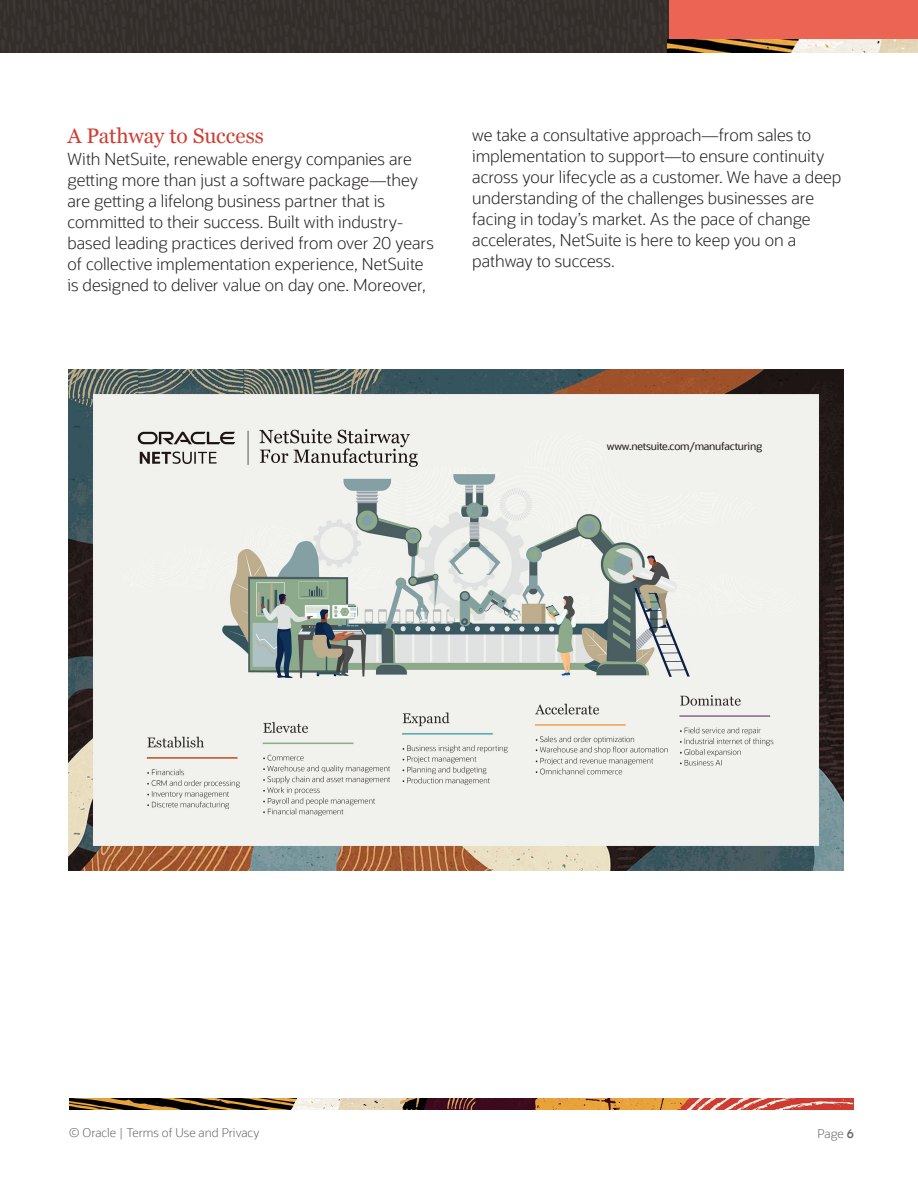
<style>
.page{position:relative;width:918px;height:1188px;background:#fff}
.page>*{position:absolute;margin:0;border:0;box-sizing:border-box;transform-origin:0 0}
.H2_Main_Body_Header{font:21px "Georgia";letter-spacing:-.005em;color:#d03d33}
.Main_Body_2016{font:300 16.5px/21px "Oracle Sans";letter-spacing:-.005em;color:#231f20}
.t1{font:300 12px "Oracle Sans";color:#666}
.H2_Main_Body_Header-2{font:10.5px "Oracle Sans";letter-spacing:-.025em;color:#1e1614}
.s1{font-weight:600}
</style>
<div class="page">
<div style="left:669px;top:0;width:249px;height:50px;background:#ec6554"></div>
<img style="left:0;top:0;width:669px;height:52px">
<img style="left:668px;top:39px;width:250px;height:13px">
<img style="left:70px;top:1099px;width:784px;height:10px">
<img style="left:69px;top:369px;width:775px;height:502px">
<div style="left:605px;top:441px;width:169px;height:13px;background:#f1f2ed"></div>
<p class="H2_Main_Body_Header" style="left:68px;top:120px;width:198px">A Pathway to Success</p>
<p class="Main_Body_2016" style="left:68px;top:149px;width:368px">With NetSuite, renewable energy companies are getting more than just a software package—they are getting a lifelong business partner that is committed to their success. Built with industry&shy;based leading practices derived from over 20 years of collective implementation experience, NetSuite is designed to deliver value on day one. Moreover,</p>
<p class="Main_Body_2016" style="left:472px;top:125px;width:371px">we take a consultative approach—from sales to implementation to support—to ensure continuity across your lifecycle as a customer. We have a deep understanding of the challenges businesses are facing in today’s market. As the pace of change accelerates, NetSuite is here to keep you on a pathway to success.</p>
<p class="H2_Main_Body_Header-2" style="left:607px;top:440px;width:157px">www.netsuite.com/manufacturing</p>
<p class="t1" style="left:69px;top:1126px;width:192px">© Oracle | Terms of Use and Privacy</p>
<p class="t1" style="left:818px;top:1127px;width:38px">Page <span class="s1">6</span></p>
</div>
